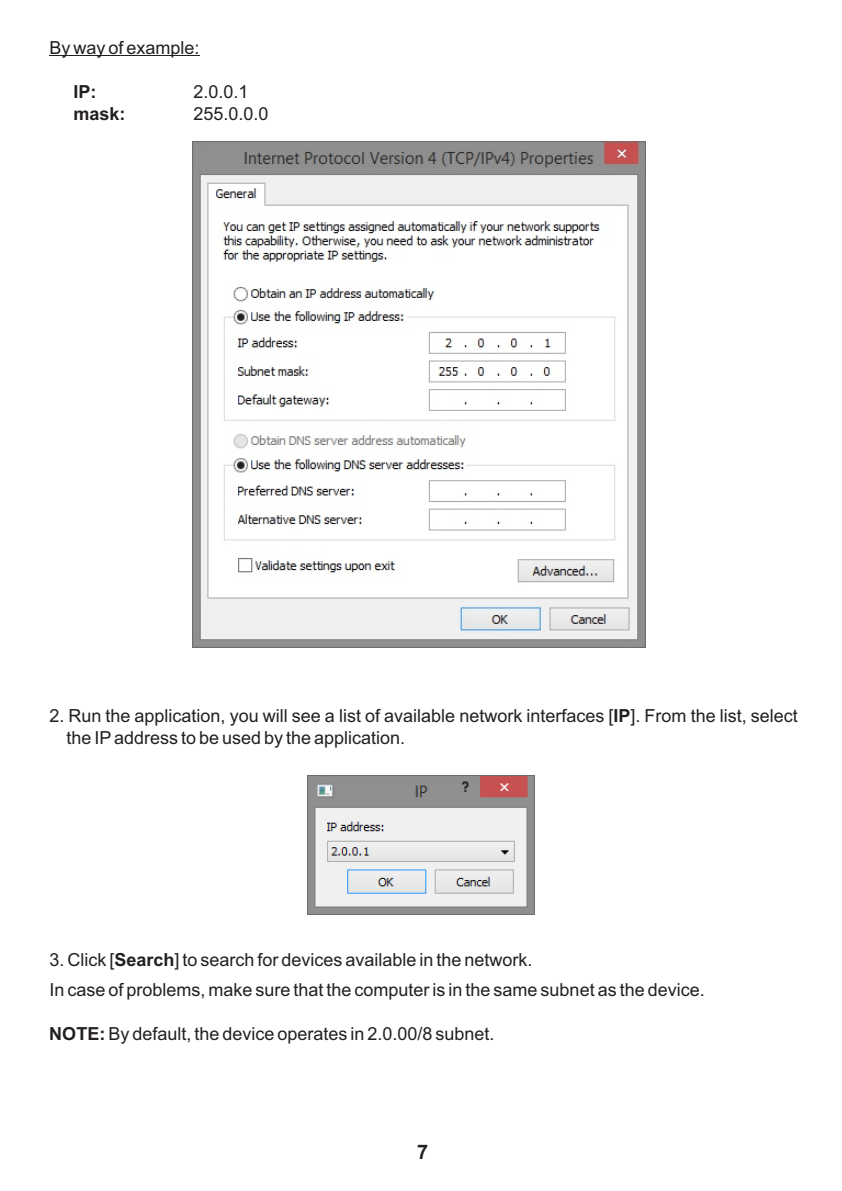
<style>
.page{position:relative;width:842px;height:1191px;background:#fff}
.page>*{position:absolute;margin:0;border:0;box-sizing:border-box;transform-origin:0 0}
.t1{font:700 20px "Arial";color:#231f20}
.t2{font:18px/22.2px "Arial";color:#231f20}
.t3{font:700 18px "Arial";color:#231f20}
.s1{font-weight:700}
</style>
<div class="page">
<hr style="left:49px;top:56px;width:150px;height:1px;background:#231f20">
<img style="left:192px;top:142px;width:454px;height:506px">
<img style="left:308px;top:775px;width:226px;height:139px">
<p class="t2" style="left:49px;top:38px;width:152px">By way of example:</p>
<p class="t3" style="left:73px;top:85px;width:25px">IP:</p>
<p class="t2" style="left:193px;top:82px;width:57px">2.0.0.1</p>
<p class="t3" style="left:73px;top:107px;width:54px">mask:</p>
<p class="t2" style="left:193px;top:105px;width:77px">255.0.0.0</p>
<p class="t2" style="left:66px;top:706px;width:733px;text-indent:-17px">2. Run the application, you will see a list of available network interfaces [<span class="s1">IP</span>]. From the list, select the IPaddress to be used by the application.</p>
<p class="t2" style="left:49px;top:946px;width:657px;line-height:29.4px">3. Click [<span class="s1">Search</span>] to search for devices available in the network.<br>In case of problems, make sure that the computer is in the same subnet as the device.</p>
<p class="t2" style="left:49px;top:1024px;width:447px"><span class="s1">NOTE:</span> By default, the device operates in 2.0.00/8 subnet.</p>
<p class="t1" style="left:417px;top:1144px;width:13px">7</p>
</div>
